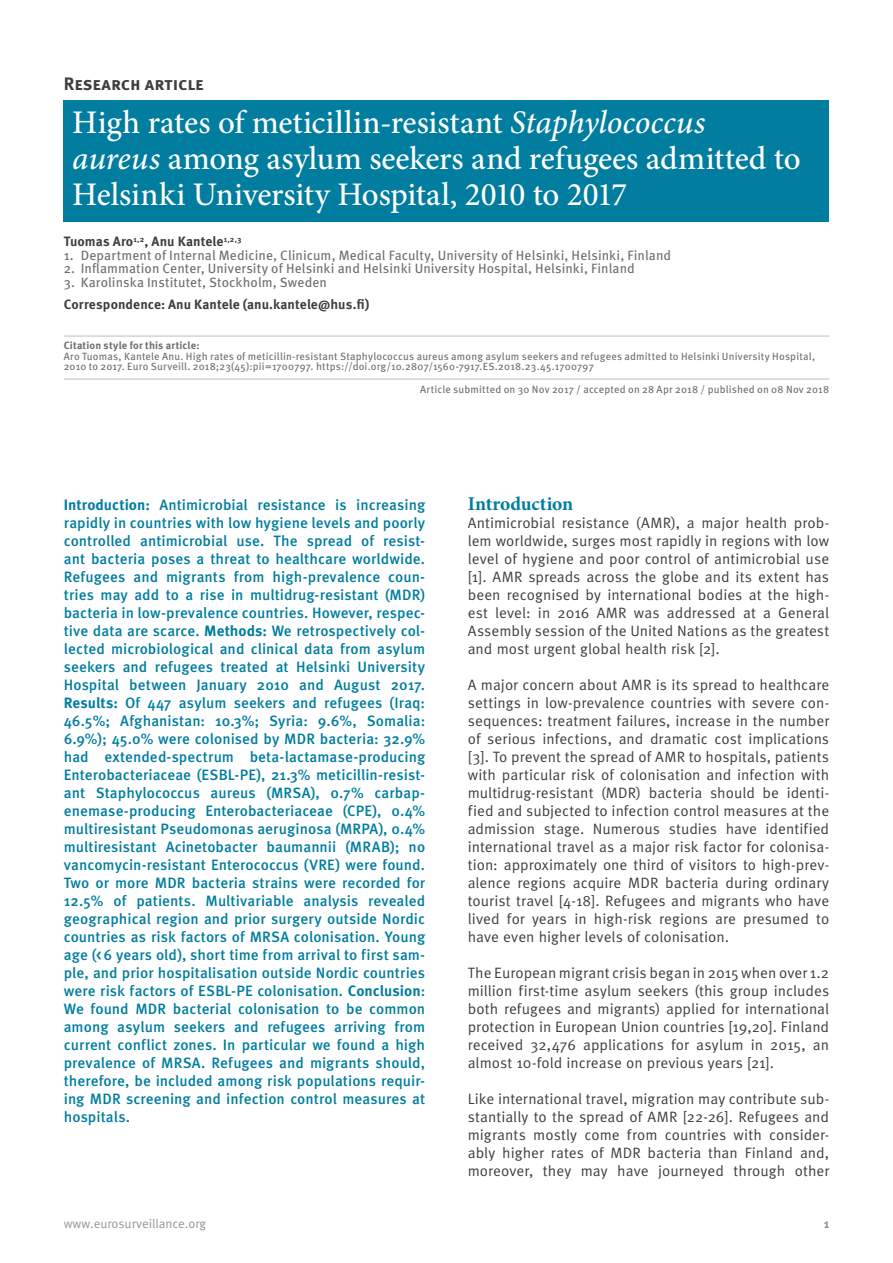
<style>
.page{position:relative;width:893px;height:1263px;background:#fff}
.page>*{position:absolute;margin:0;border:0;box-sizing:border-box;transform-origin:0 0}
.t1{font:500 33px/36px "Minion Pro";letter-spacing:-.005em;color:#fff}
.t2{font:700 19.5px "Minion Pro";letter-spacing:-.005em;color:#007d9f}
.t3{font:700 18px "Meta Pro";color:#3e3e3f}
.t4{font:500 15px/18px "Meta Pro";letter-spacing:.005em;color:#007d9f;text-align:justify}
.t5{font:15px/18px "Meta Pro";color:#3e3e3f;text-align:justify}
.t6{font:13.5px "Meta Pro";letter-spacing:.01em;color:#6c6d70}
.t7{font:700 13.5px "Meta Pro";letter-spacing:.005em;color:#3e3e3f}
.t8{font:12.75px "Meta Pro";color:#939598}
.t9{font:700 12.75px "Meta Pro";color:#939598}
.t10{font:10.5px/10.5px "Meta Pro";letter-spacing:.015em;color:#6c6d70}
.t11{font:700 10.5px "Meta Pro";letter-spacing:.015em;color:#6c6d70}
.s1{font-style:italic}
.s2{font-weight:700}
</style>
<div class="page">
<hr style="left:64px;top:336px;width:765px;height:1px;background:#bcbdc0">
<hr style="left:64px;top:379px;width:765px;height:1px;background:#bcbdc0">
<div style="left:64px;top:100px;width:765px;height:122px;background:#007d9f"></div>
<p class="t3" style="left:64px;top:72px;width:141px">Research article</p>
<h1 class="t1" style="left:72px;top:104px;width:730px">High rates of meticillin-resistant <span class="s1">Staphylococcus aureus</span> among asylum seekers and refugees admitted to<br>Helsinki University Hospital, 2010 to 2017</h1>
<p class="t7" style="left:64px;top:233px;width:179px">Tuomas Aro<sup>1,2</sup>, Anu Kantele<sup>1,2,3</sup></p>
<p class="t6" style="left:64px;top:247px;width:609px">1. Department of Internal Medicine, Clinicum, Medical Faculty, University of Helsinki, Helsinki, Finland</p>
<p class="t6" style="left:64px;top:260px;width:573px">2. Inflammation Center, University of Helsinki and Helsinki University Hospital, Helsinki, Finland</p>
<p class="t6" style="left:64px;top:274px;width:265px">3. Karolinska Institutet, Stockholm, Sweden</p>
<p class="t7" style="left:64px;top:296px;width:307px">Correspondence: Anu Kantele (anu.kantele@hus.fi)</p>
<p class="t11" style="left:64px;top:339px;width:137px">Citation style for this article:</p>
<p class="t10" style="left:64px;top:351px;width:753px">Aro Tuomas, Kantele Anu. High rates of meticillin-resistant Staphylococcus aureus among asylum seekers and refugees admitted to Helsinki University Hospital,<br>2010 to 2017. Euro Surveill. 2018;23(45):pii=1700797. https://doi.org/10.2807/1560-7917.ES.2018.23.45.1700797</p>
<p class="t10" style="left:420px;top:385px;width:411px">Article submitted on 30 Nov 2017 / accepted on 28 Apr 2018 / published on 08 Nov 2018</p>
<p class="t4" style="left:64px;top:496px;width:363px"><span class="s2">Introduction:</span> Antimicrobial resistance is increasing rapidly in countries with low hygiene levels and poorly controlled antimicrobial use. The spread of resist&shy;ant bacteria poses a threat to healthcare worldwide.<br>Refugees and migrants from high-prevalence coun&shy;tries may add to a rise in multidrug-resistant (MDR) bacteria in low-prevalence countries. However, respec&shy;tive data are scarce. <span class="s2">Methods:</span> We retrospectively col&shy;lected microbiological and clinical data from asylum seekers and refugees treated at Helsinki University Hospital between January 2010 and August 2017.<br><span class="s2">Results:</span> Of 447 asylum seekers and refugees (Iraq:<br>46.5%; Afghanistan: 10.3%; Syria: 9.6%, Somalia:<br>6.9%); 45.0% were colonised by MDR bacteria: 32.9% had extended-spectrum beta-lactamase-producing Enterobacteriaceae (ESBL-PE), 21.3% meticillin-resist&shy;ant Staphylococcus aureus (MRSA), 0.7% carbap&shy;enemase-producing Enterobacteriaceae (CPE), 0.4% multiresistant Pseudomonas aeruginosa (MRPA), 0.4% multiresistant Acinetobacter baumannii (MRAB); no vancomycin-resistant Enterococcus (VRE) were found.<br>Two or more MDR bacteria strains were recorded for 12.5% of patients. Multivariable analysis revealed geographical region and prior surgery outside Nordic countries as risk factors of MRSA colonisation. Young age (&lt;6 years old), short time from arrival to first sam&shy;ple, and prior hospitalisation outside Nordic countries were risk factors of ESBL-PE colonisation. <span class="s2">Conclusion</span>:<br>We found MDR bacterial colonisation to be common among asylum seekers and refugees arriving from current conflict zones. In particular we found a high prevalence of MRSA. Refugees and migrants should, therefore, be included among risk populations requir&shy;ing MDR screening and infection control measures at hospitals.</p>
<h2 class="t2" style="left:468px;top:490px;width:107px">Introduction</h2>
<p class="t5" style="left:468px;top:514px;width:363px">Antimicrobial resistance (AMR), a major health prob&shy;lem worldwide, surges most rapidly in regions with low level of hygiene and poor control of antimicrobial use [1]. AMR spreads across the globe and its extent has been recognised by international bodies at the high&shy;est level: in 2016 AMR was addressed at a General Assembly session of the United Nations as the greatest and most urgent global health risk [2].</p>
<p class="t5" style="left:468px;top:676px;width:363px">A major concern about AMR is its spread to healthcare settings in low-prevalence countries with severe con&shy;sequences: treatment failures, increase in the number of serious infections, and dramatic cost implications [3]. To prevent the spread of AMR to hospitals, patients with particular risk of colonisation and infection with multidrug-resistant (MDR) bacteria should be identi&shy;fied and subjected to infection control measures at the admission stage. Numerous studies have identified international travel as a major risk factor for colonisa&shy;tion: approximately one third of visitors to high-prev&shy;alence regions acquire MDR bacteria during ordinary tourist travel [4-18]. Refugees and migrants who have lived for years in high-risk regions are presumed to have even higher levels of colonisation.</p>
<p class="t5" style="left:468px;top:964px;width:363px">The European migrant crisis began in 2015 when over 1.2 million first-time asylum seekers (this group includes both refugees and migrants) applied for international protection in European Union countries [19,20]. Finland received 32,476 applications for asylum in 2015, an almost 10-fold increase on previous years [21].</p>
<p class="t5" style="left:468px;top:1090px;width:363px">Like international travel, migration may contribute sub&shy;stantially to the spread of AMR [22-26]. Refugees and migrants mostly come from countries with consider&shy;ably higher rates of MDR bacteria than Finland and, moreover, they may have journeyed through other</p>
<p class="t8" style="left:64px;top:1215px;width:144px">www.eurosurveillance.org</p>
<p class="t9" style="left:824px;top:1215px;width:7px">1</p>
</div>
